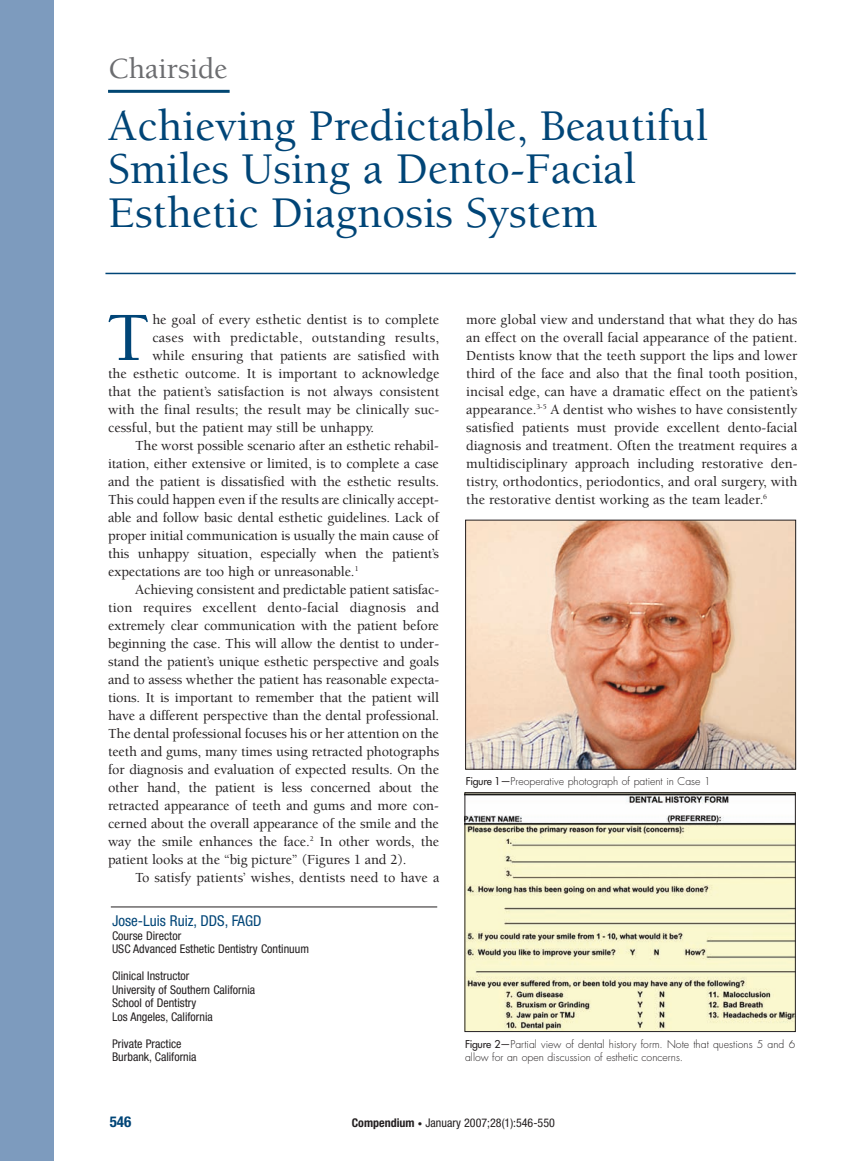
<style>
.page{position:relative;width:851px;height:1161px;background:#fff}
.page>*{position:absolute;margin:0;border:0;box-sizing:border-box;transform-origin:0 0}
.t1{font:500 70.95px "Berkeley";color:#004577}
.t2{font:500 45px/43.5px "Berkeley";color:#004577}
.t3{font:500 30px "Berkeley";color:#6c6d70}
.t4{font:condensed 15px "Helvetica Neue";color:#004577}
.t5{font:700 condensed 15px "Helvetica Neue";color:#004577}
.t6{font:500 14.25px/18px "Berkeley";letter-spacing:-.01em;color:#231f20;text-align:justify}
.t7{font:500 14.25px "Berkeley";letter-spacing:.01em;color:#231f20}
.t8{font:500 14.25px "Berkeley";letter-spacing:.02em;color:#231f20}
.t9{font:condensed 12px/13.5px "Helvetica Neue";color:#231f20}
.t10{font:300 10.5px/14px "Futura";color:#231f20}
.s1{font-weight:400}
.s2{font-weight:700}
.s3{font-size:9px}
</style>
<div class="page">
<hr style="left:105px;top:273px;width:690px;height:1px;background:#004577">
<div style="left:0;top:0;width:54px;height:1161px;background:#7d9bbe"></div>
<hr style="left:108px;top:90px;width:122px;height:3px;background:#014672">
<hr style="left:111px;top:907px;width:326px;height:1px;background:#231f20">
<img style="left:467px;top:522px;width:327px;height:246px">
<div style="left:465px;top:520px;width:331px;height:250px;border:1px solid #231f20"></div>
<img style="left:466px;top:794px;width:327px;height:236px">
<div style="left:464px;top:792px;width:331px;height:240px;border:1px solid #231f20"></div>
<h3 class="t3" style="left:108px;top:57px;width:121px">Chairside</h3>
<h2 class="t2" style="left:108px;top:108px;width:601px">Achieving Predictable, Beautiful<br>Smiles Using a Dento-Facial<br>Esthetic Diagnosis System</h2>
<h1 class="t1" style="left:106px;top:310px;width:45px">T</h1>
<p class="t6" style="left:152px;top:312px;width:288px">he goal of every esthetic dentist is to complete</p>
<p class="t8" style="left:152px;top:332px;width:288px">cases with predictable, outstanding results,</p>
<p class="t6" style="left:152px;top:348px;width:288px">while ensuring that patients are satisfied with</p>
<p class="t6" style="left:108px;top:366px;width:333px">the esthetic outcome. It is important to acknowledge</p>
<p class="t6" style="left:108px;top:384px;width:333px">that the patient’s satisfaction is not always consistent</p>
<p class="t6" style="left:108px;top:402px;width:333px">with the final results; the result may be clinically suc-</p>
<p class="t6" style="left:108px;top:420px;width:268px">cessful, but the patient may still be unhappy.</p>
<p class="t6" style="left:135px;top:438px;width:305px">The worst possible scenario after an esthetic rehabil-</p>
<p class="t6" style="left:108px;top:456px;width:332px">itation, either extensive or limited, is to complete a case</p>
<p class="t6" style="left:108px;top:474px;width:332px">and the patient is dissatisfied with the esthetic results.</p>
<p class="t6" style="left:108px;top:492px;width:332px">This could happen even if the results are clinically accept-</p>
<p class="t6" style="left:108px;top:510px;width:332px">able and follow basic dental esthetic guidelines. Lack of</p>
<p class="t6" style="left:108px;top:528px;width:332px">proper initial communication is usually the main cause of</p>
<p class="t6" style="left:108px;top:546px;width:332px">this unhappy situation, especially when the patient’s</p>
<p class="t6" style="left:108px;top:564px;width:252px">expectations are too high or unreasonable.<sup>1</sup></p>
<p class="t6" style="left:135px;top:582px;width:305px">Achieving consistent and predictable patient satisfac-</p>
<p class="t7" style="left:108px;top:602px;width:332px">tion requires excellent dento-facial diagnosis and</p>
<p class="t6" style="left:108px;top:618px;width:332px">extremely clear communication with the patient before</p>
<p class="t6" style="left:108px;top:636px;width:332px">beginning the case. This will allow the dentist to under-</p>
<p class="t6" style="left:108px;top:654px;width:332px">stand the patient’s unique esthetic perspective and goals</p>
<p class="t6" style="left:108px;top:672px;width:332px">and to assess whether the patient has reasonable expecta-</p>
<p class="t6" style="left:108px;top:690px;width:332px">tions. It is important to remember that the patient will</p>
<p class="t6" style="left:108px;top:708px;width:332px">have a different perspective than the dental professional.</p>
<p class="t6" style="left:108px;top:726px;width:332px">The dental professional focuses his or her attention on the</p>
<p class="t6" style="left:108px;top:744px;width:333px">teeth and gums, many times using retracted photographs</p>
<p class="t6" style="left:108px;top:762px;width:332px">for diagnosis and evaluation of expected results. On the</p>
<p class="t6" style="left:108px;top:780px;width:332px">other hand, the patient is less concerned about the</p>
<p class="t6" style="left:108px;top:798px;width:332px">retracted appearance of teeth and gums and more con-</p>
<p class="t6" style="left:108px;top:816px;width:332px">cerned about the overall appearance of the smile and the</p>
<p class="t6" style="left:108px;top:834px;width:332px">way the smile enhances the face.<sup>2</sup> In other words, the</p>
<p class="t6" style="left:108px;top:852px;width:300px">patient looks at the “big picture” (Figures 1 and 2).</p>
<p class="t6" style="left:135px;top:870px;width:306px">To satisfy patients’ wishes, dentists need to have a</p>
<p class="t4" style="left:112px;top:916px;width:151px">Jose-Luis Ruiz, DDS, FAGD</p>
<p class="t9" style="left:112px;top:930px;width:198px">Course Director<br>USC Advanced Esthetic Dentistry Continuum</p>
<p class="t9" style="left:112px;top:970px;width:144px">Clinical Instructor<br>University of Southern California<br>School of Dentistry<br>Los Angeles, California</p>
<p class="t9" style="left:112px;top:1038px;width:86px">Private Practice<br>Burbank, California</p>
<p class="t6" style="left:466px;top:312px;width:333px">more global view and understand that what they do has an effect on the overall facial appearance of the patient.<br>Dentists know that the teeth support the lips and lower third of the face and also that the final tooth position, incisal edge, can have a dramatic effect on the patient’s appearance.<sup>3-5</sup> A dentist who wishes to have consistently satisfied patients must provide excellent dento-facial diagnosis and treatment. Often the treatment requires a multidisciplinary approach including restorative den&shy;tistry, orthodontics, periodontics, and oral surgery, with the restorative dentist working as the team leader.<sup>6</sup></p>
<p class="t10" style="left:465px;top:775px;width:246px"><span class="s1">Figure 1—</span>Preoperative photograph of patient in Case 1</p>
<p class="t10" style="left:465px;top:1038px;width:331px"><span class="s1">Figure 2—</span>Partial view of dental history form. Note that questions 5 and 6 allow for an open discussion of esthetic concerns.</p>
<p class="t5" style="left:110px;top:1116px;width:23px">546</p>
<p class="t9" style="left:352px;top:1117px;width:204px"><span class="s2">Compendium</span> <span class="s3">•</span> January 2007;28(1):546-550</p>
</div>
